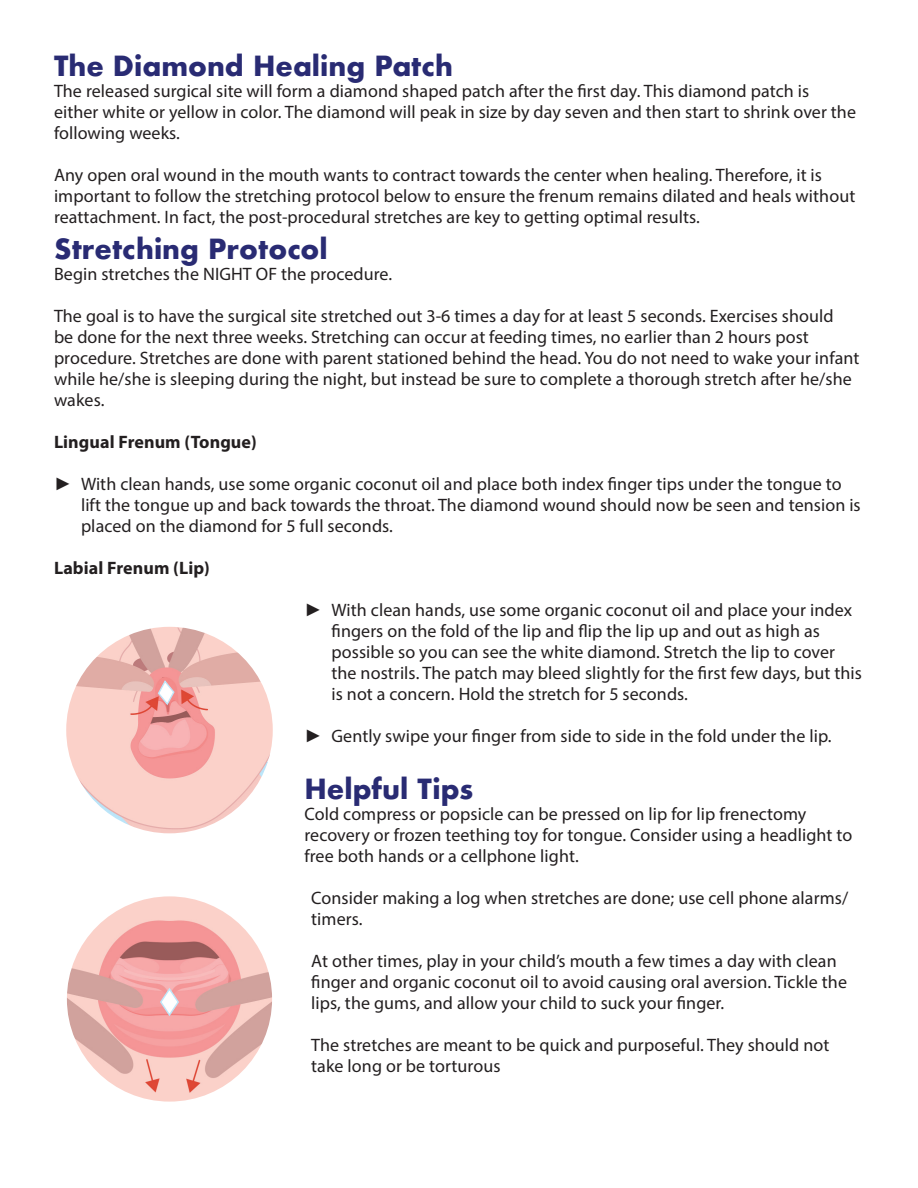
<style>
.page{position:relative;width:918px;height:1188px;background:#fff}
.page>*{position:absolute;margin:0;border:0;box-sizing:border-box;transform-origin:0 0}
.t1{font:700 27px "Futura";color:#292b73}
.t2{font:18px/21px "Myriad Pro";letter-spacing:.005em;color:#231f20}
.t3{font:700 18px "Myriad Pro";letter-spacing:.005em;color:#231f20}
.s1{font-family:"Arial"}
</style>
<div class="page">
<img style="left:66px;top:627px;width:207px;height:206px;border-radius:103px">
<svg style="left:157px;top:677px;width:18px;height:29px"></svg>
<img style="left:67px;top:896px;width:205px;height:206px;border-radius:103px">
<svg style="left:159px;top:987px;width:21px;height:30px"></svg>
<h1 class="t1" style="left:54px;top:47px;width:401px">The Diamond Healing Patch</h1>
<p class="t2" style="left:54px;top:81px;width:804px">The released surgical site will form a diamond shaped patch after the first day. This diamond patch is either white or yellow in color. The diamond will peak in size by day seven and then start to shrink over the following weeks.</p>
<p class="t2" style="left:54px;top:165px;width:803px">Any open oral wound in the mouth wants to contract towards the center when healing. Therefore, it is important to follow the stretching protocol below to ensure the frenum remains dilated and heals without reattachment. In fact, the post-procedural stretches are key to getting optimal results.</p>
<h1 class="t1" style="left:54px;top:230px;width:275px">Stretching Protocol</h1>
<p class="t2" style="left:54px;top:264px;width:340px">Begin stretches the NIGHT OF the procedure.</p>
<p class="t2" style="left:54px;top:306px;width:807px">The goal is to have the surgical site stretched out 3-6 times a day for at least 5 seconds. Exercises should<br>be done for the next three weeks. Stretching can occur at feeding times, no earlier than 2 hours post procedure. Stretches are done with parent stationed behind the head. You do not need to wake your infant while he/she is sleeping during the night, but instead be sure to complete a thorough stretch after he/she wakes.</p>
<p class="t3" style="left:54px;top:431px;width:204px">Lingual Frenum (Tongue)</p>
<p class="t2" style="left:81px;top:474px;width:781px;text-indent:-27px"><span class="s1">►</span> With clean hands, use some organic coconut oil and place both index finger tips under the tongue to lift the tongue up and back towards the throat. The diamond wound should now be seen and tension is placed on the diamond for 5 full seconds.</p>
<p class="t3" style="left:54px;top:557px;width:157px">Labial Frenum (Lip)</p>
<p class="t2" style="left:332px;top:600px;width:532px;text-indent:-27px"><span class="s1">►</span> With clean hands, use some organic coconut oil and place your index fingers on the fold of the lip and flip the lip up and out as high as possible so you can see the white diamond. Stretch the lip to cover the nostrils. The patch may bleed slightly for the first few days, but this is not a concern. Hold the stretch for 5 seconds.</p>
<p class="t2" style="left:305px;top:726px;width:529px"><span class="s1">►</span> Gently swipe your finger from side to side in the fold under the lip.</p>
<h1 class="t1" style="left:305px;top:770px;width:170px">Helpful Tips</h1>
<p class="t2" style="left:305px;top:804px;width:549px">Cold compress or popsicle can be pressed on lip for lip frenectomy recovery or frozen teething toy for tongue. Consider using a headlight to free both hands or a cellphone light.</p>
<p class="t2" style="left:311px;top:888px;width:538px">Consider making a log when stretches are done; use cell phone alarms/ timers.</p>
<p class="t2" style="left:311px;top:951px;width:537px">At other times, play in your child’s mouth a few times a day with clean finger and organic coconut oil to avoid causing oral aversion. Tickle the lips, the gums, and allow your child to suck your finger.</p>
<p class="t2" style="left:311px;top:1035px;width:520px">The stretches are meant to be quick and purposeful. They should not take long or be torturous</p>
</div>
